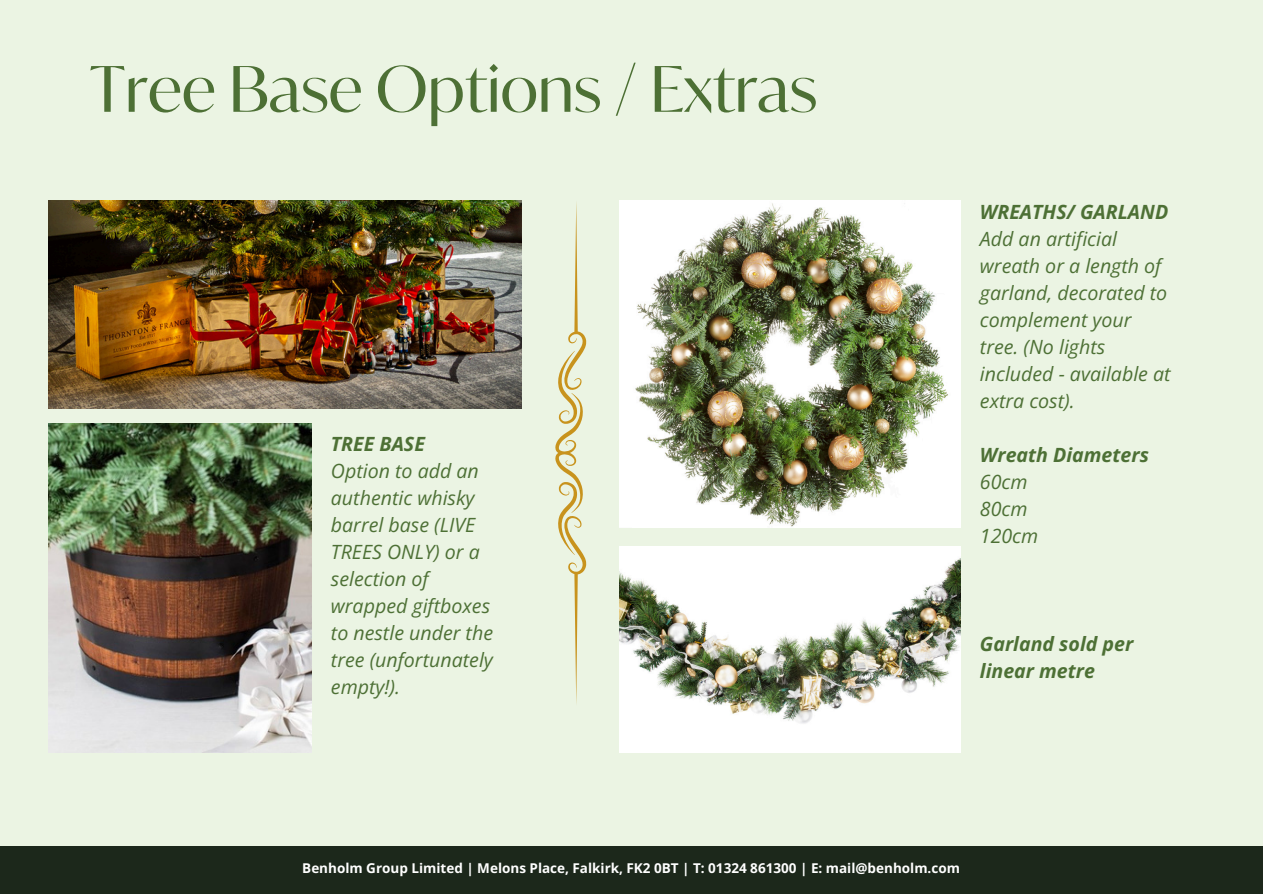
<style>
.page{position:relative;width:1263px;height:894px;background:#fff}
.page>*{position:absolute;margin:0;border:0;box-sizing:border-box;transform-origin:0 0}
.t1{font:62.7px "Ivy Mode";color:#4d7035}
.t2{font:italic 19.65px/27px "Open Sans";color:#4d7035}
.t3{font:italic 700 19.65px/27px "Open Sans";color:#4d7035}
.t4{font:700 13.5px "Open Sans";color:#fff}
.s1{font-weight:700}
.s2{font-weight:400}
</style>
<div class="page">
<div style="left:0;top:0;width:1263px;height:893px;background:#ebf4e3"></div>
<div style="left:0;top:845px;width:1263px;height:48px;background:#1c281b"></div>
<img style="left:48px;top:424px;width:263px;height:328px">
<img style="left:48px;top:200px;width:474px;height:208px">
<img style="left:620px;top:200px;width:341px;height:328px">
<img style="left:620px;top:546px;width:341px;height:206px">
<svg style="left:555px;top:202px;width:31px;height:502px"></svg>
<p class="t1" style="left:90px;top:49px;width:729px">Tree Base Options / Extras</p>
<p class="t2" style="left:331px;top:429px;width:164px"><span class="s1">TREE BASE<br></span>Option to add an authentic whisky barrel base (LIVE<br>TREES ONLY) or a selection of wrapped giftboxes to nestle under the tree (unfortunately empty!).</p>
<h3 class="t2" style="left:980px;top:197px;width:192px"><span class="s1">WREATHS/ GARLAND<br></span>Add an artificial wreath or a length of garland, decorated to complement your tree. (No lights included - available at extra cost).</h3>
<h3 class="t3" style="left:980px;top:440px;width:171px">Wreath Diameters<br><span class="s2">60cm<br>80cm<br>120cm</span></h3>
<h2 class="t3" style="left:980px;top:629px;width:155px">Garland sold per linear metre</h2>
<h1 class="t4" style="left:302px;top:857px;width:659px">Benholm Group Limited | Melons Place, Falkirk, FK2 0BT | T: 01324 861300 | E: mail@benholm.com</h1>
</div>
